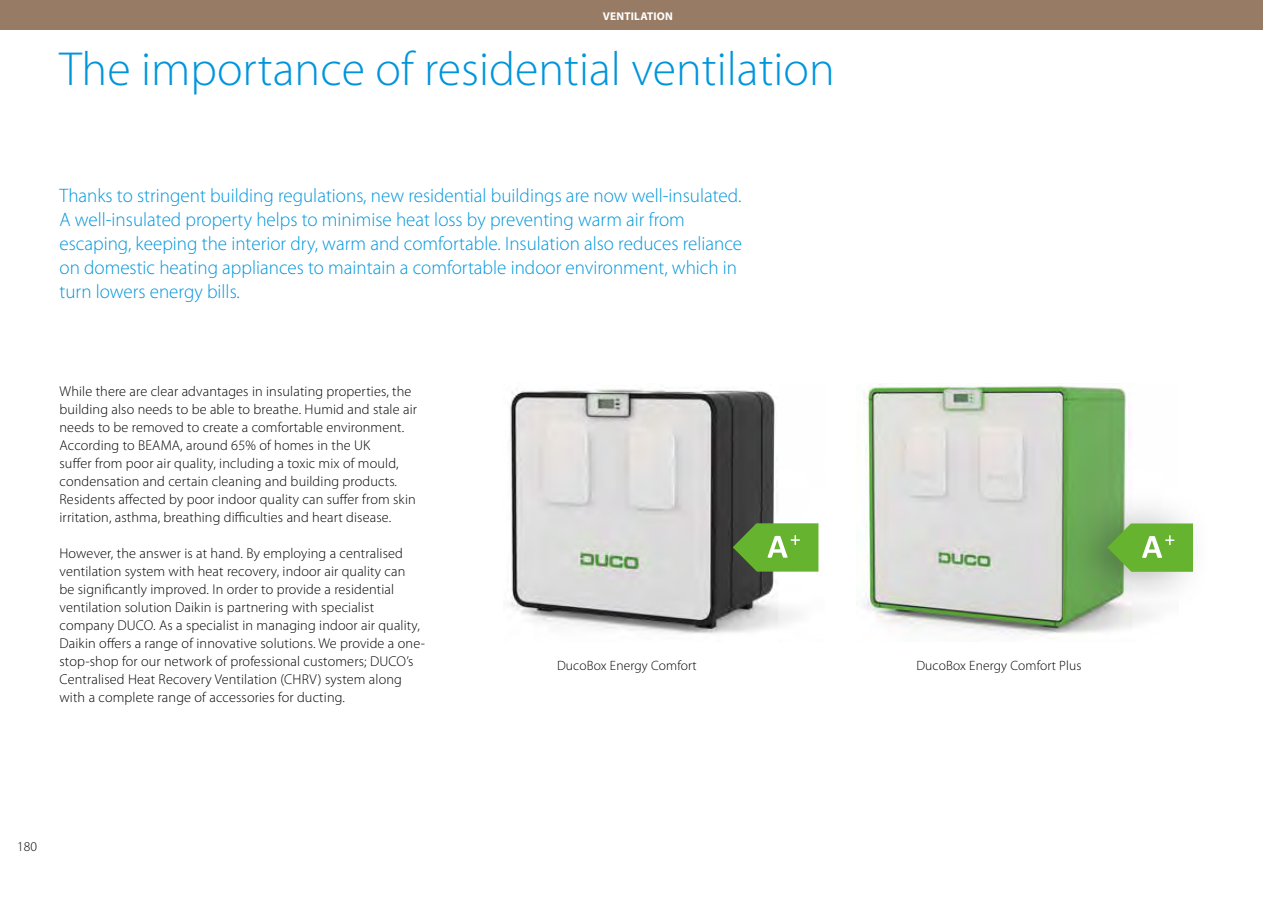
<style>
.page{position:relative;width:1263px;height:902px;background:#fff}
.page>*{position:absolute;margin:0;border:0;box-sizing:border-box;transform-origin:0 0}
.t1{font:300 48px "Myriad Pro";color:#0095db}
.t2{font:300 19.5px/24px "Myriad Pro";color:#0095db}
.t3{font:300 14.25px/18px "Myriad Pro";letter-spacing:.01em;color:#000}
.t4{font:300 13.5px "Myriad Pro";letter-spacing:.01em;color:#000}
.t5{font:700 11.25px "Myriad Pro";letter-spacing:.02em;color:#fff}
</style>
<div class="page">
<div style="left:0;top:0;width:1263px;height:30px;background:#977b65"></div>
<img style="left:509px;top:389px;width:310px;height:245px">
<svg style="left:733px;top:523px;width:85px;height:48px;background:#68a73c"></svg>
<img style="left:863px;top:383px;width:290px;height:256px">
<div style="left:1057px;top:489px;width:157px;height:124px;background:#000;opacity:.3"></div>
<svg style="left:1107px;top:523px;width:86px;height:48px;background:#6fb341"></svg>
<p class="t5" style="left:603px;top:9px;width:72px">VENTILATION</p>
<h1 class="t1" style="left:60px;top:40px;width:777px">The importance of residential ventilation</h1>
<p class="t2" style="left:60px;top:183px;width:684px">Thanks to stringent building regulations, new residential buildings are now well-insulated.<br>A well-insulated property helps to minimise heat loss by preventing warm air from escaping, keeping the interior dry, warm and comfortable. Insulation also reduces reliance on domestic heating appliances to maintain a comfortable indoor environment, which in turn lowers energy bills.</p>
<p class="t3" style="left:60px;top:381px;width:359px">While there are clear advantages in insulating properties, the building also needs to be able to breathe. Humid and stale air needs to be removed to create a comfortable environment.<br>According to BEAMA, around 65% of homes in the UK<br>suffer from poor air quality, including a toxic mix of mould, condensation and certain cleaning and building products.<br>Residents affected by poor indoor quality can suffer from skin irritation, asthma, breathing difficulties and heart disease.</p>
<p class="t3" style="left:60px;top:543px;width:367px">However, the answer is at hand. By employing a centralised ventilation system with heat recovery, indoor air quality can<br>be significantly improved. In order to provide a residential ventilation solution Daikin is partnering with specialist company DUCO. As a specialist in managing indoor air quality, Daikin offers a range of innovative solutions. We provide a one&shy;stop-shop for our network of professional customers; DUCO’s Centralised Heat Recovery Ventilation (CHRV) system along with a complete range of accessories for ducting.</p>
<p class="t4" style="left:557px;top:657px;width:141px">DucoBox Energy Comfort</p>
<p class="t4" style="left:916px;top:657px;width:167px">DucoBox Energy Comfort Plus</p>
<p class="t4" style="left:17px;top:838px;width:22px">180</p>
</div>
